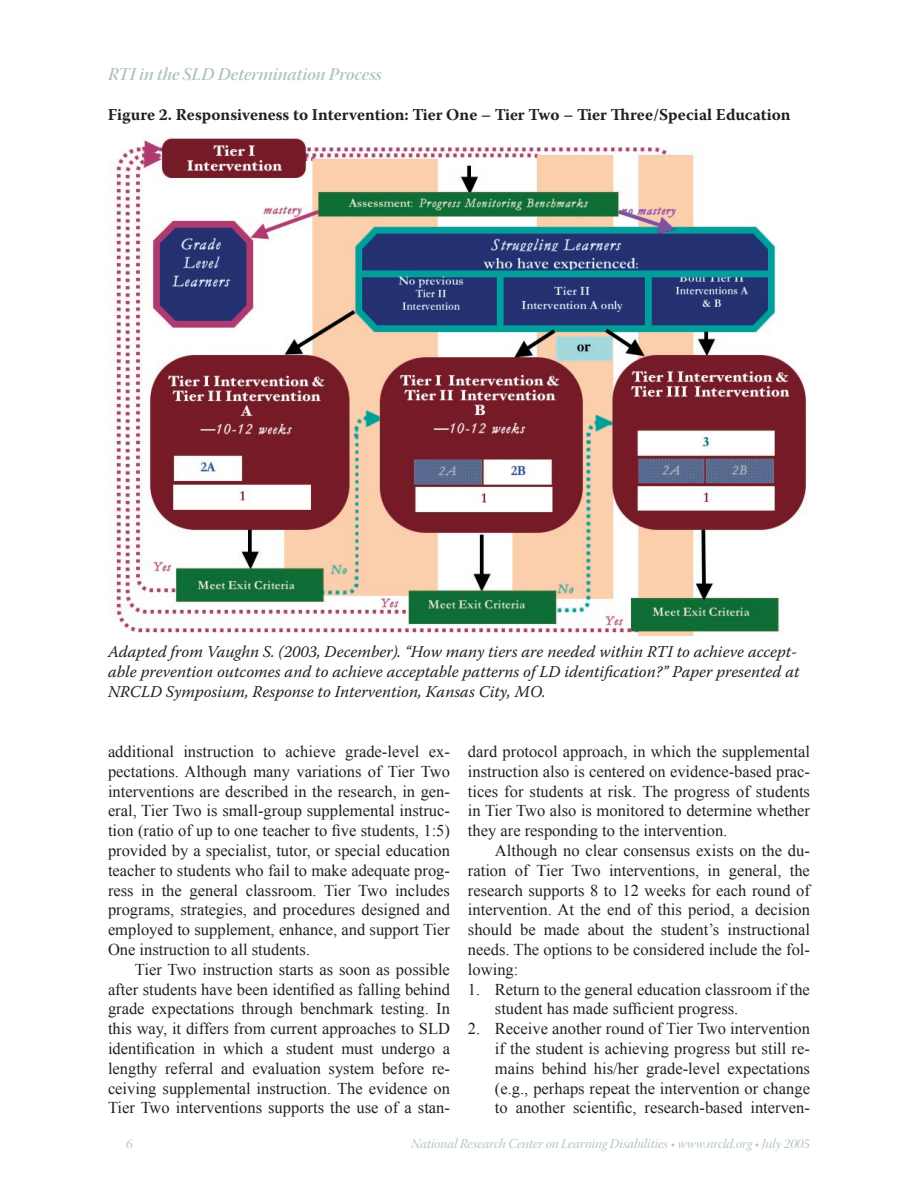
<style>
.page{position:relative;width:918px;height:1188px;background:#fff}
.page>*{position:absolute;margin:0;border:0;box-sizing:border-box;transform-origin:0 0}
.t1{font:18px "Warnock Pro Semibold It Disp";color:#adc5b7}
.t2{font:16.5px/19.8px "Times New Roman";color:#231f20;text-align:justify}
.t3{font:italic 16.5px/19.8px "Warnock Pro";color:#231f20}
.t4{font:700 16.5px "Warnock Pro";color:#231f20}
.t5{font:13.5px "Warnock Pro It Disp";color:#adc5b7}
</style>
<div class="page">
<img style="left:116px;top:137px;width:690px;height:499px">
<p class="t1" style="left:108px;top:63px;width:275px">RTI in the SLD Determination Process</p>
<p class="t4" style="left:108px;top:105px;width:684px">Figure 2. Responsiveness to Intervention: Tier One – Tier Two – Tier Three/Special Education</p>
<p class="t3" style="left:108px;top:642px;width:693px">Adapted from Vaughn S. (2003, December). “How many tiers are needed within RTI to achieve accept&shy;able prevention outcomes and to achieve acceptable patterns of LD identification?” Paper presented at<br>NRCLD Symposium, Response to Intervention, Kansas City, MO.</p>
<p class="t2" style="left:108px;top:741px;width:344px">additional instruction to achieve grade-level ex&shy;pectations. Although many variations of Tier Two interventions are described in the research, in gen&shy;eral, Tier Two is small-group supplemental instruc&shy;tion (ratio of up to one teacher to five students, 1:5) provided by a specialist, tutor, or special education teacher to students who fail to make adequate prog&shy;ress in the general classroom. Tier Two includes programs, strategies, and procedures designed and employed to supplement, enhance, and support Tier One instruction to all students.</p>
<p class="t2" style="left:108px;top:959px;width:344px;text-indent:27px">Tier Two instruction starts as soon as possible after students have been identified as falling behind grade expectations through benchmark testing. In this way, it differs from current approaches to SLD identification in which a student must undergo a lengthy referral and evaluation system before re&shy;ceiving supplemental instruction. The evidence on Tier Two interventions supports the use of a stan-</p>
<p class="t2" style="left:468px;top:741px;width:344px">dard protocol approach, in which the supplemental instruction also is centered on evidence-based prac&shy;tices for students at risk. The progress of students in Tier Two also is monitored to determine whether they are responding to the intervention.</p>
<p class="t2" style="left:468px;top:840px;width:344px;text-indent:27px">Although no clear consensus exists on the du&shy;ration of Tier Two interventions, in general, the research supports 8 to 12 weeks for each round of intervention. At the end of this period, a decision should be made about the student’s instructional needs. The options to be considered include the fol&shy;lowing:</p>
<p class="t2" style="left:495px;top:979px;width:317px;text-indent:-27px">1. Return to the general education classroom if the student has made sufficient progress.</p>
<p class="t2" style="left:495px;top:1018px;width:317px;text-indent:-27px">2. Receive another round of Tier Two intervention if the student is achieving progress but still re&shy;mains behind his/her grade-level expectations (e.g., perhaps repeat the intervention or change to another scientific, research-based interven-</p>
<p class="t5" style="left:126px;top:1137px;width:8px">6</p>
<p class="t5" style="left:411px;top:1137px;width:400px">National Research Center on Learning Disabilities • www.nrcld.org • July 2005</p>
</div>
